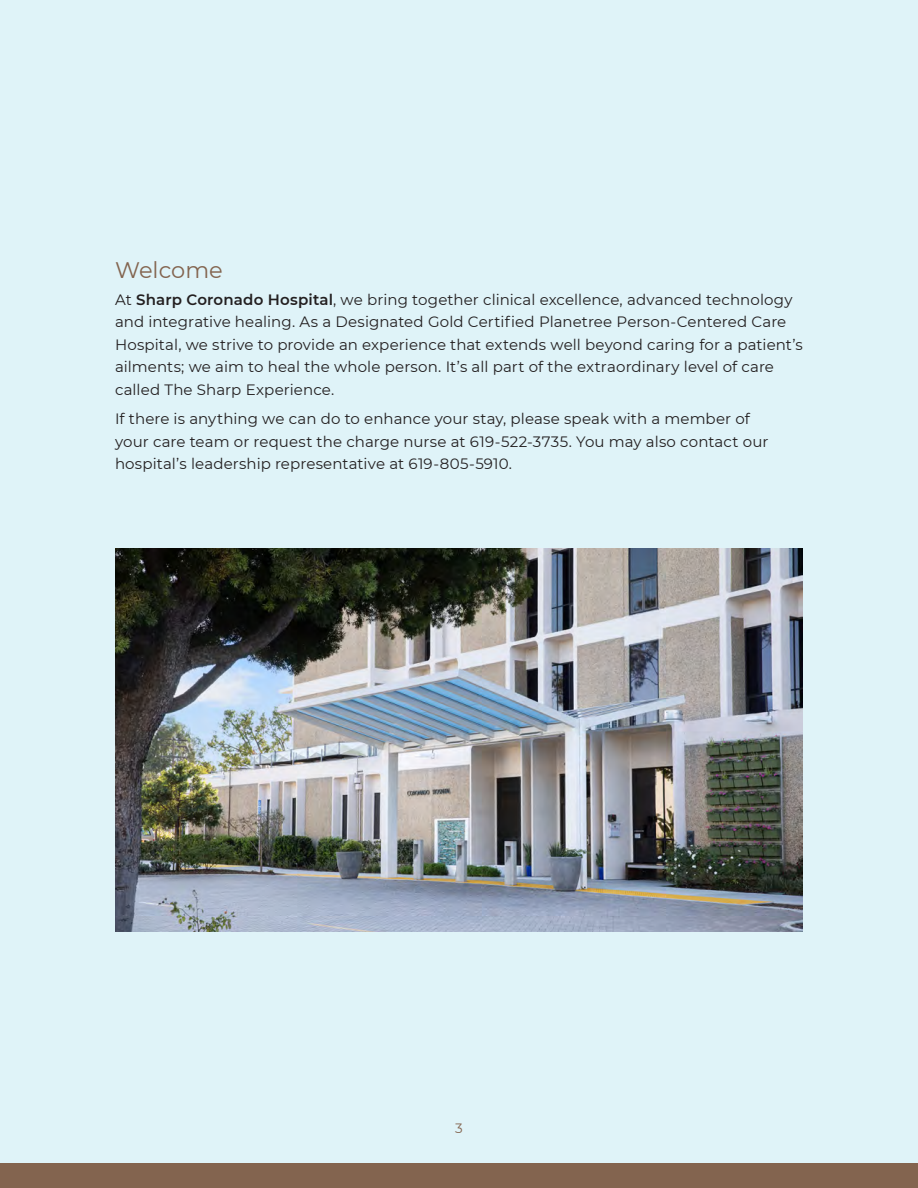
<style>
.page{position:relative;width:918px;height:1188px;background:#dff3f8}
.page>*{position:absolute;margin:0;border:0;box-sizing:border-box;transform-origin:0 0}
.Section_header_NEW{font:22.5px "Montserrat";color:#83644f}
.Subhead{font:15px/22.5px "Montserrat";letter-spacing:.005em;color:#231f20}
.t1{font:13.5px "Montserrat";color:#83644f}
.s1{font-weight:600}
</style>
<div class="page">
<img style="left:115px;top:549px;width:688px;height:383px">
<div style="left:0;top:1163px;width:918px;height:25px;background:#83644f"></div>
<p class="Section_header_NEW" style="left:115px;top:254px;width:109px">Welcome</p>
<p class="Subhead" style="left:115px;top:288px;width:689px">At <span class="s1">Sharp Coronado Hospital</span>, we bring together clinical excellence, advanced technology and integrative healing. As a Designated Gold Certified Planetree Person-Centered Care Hospital, we strive to provide an experience that extends well beyond caring for a patient’s ailments; we aim to heal the whole person. It’s all part of the extraordinary level of care called The Sharp Experience.</p>
<p class="Subhead" style="left:115px;top:407px;width:655px">If there is anything we can do to enhance your stay, please speak with a member of your care team or request the charge nurse at 619-522-3735. You may also contact our hospital’s leadership representative at 619-805-5910.</p>
<p class="t1" style="left:455px;top:1119px;width:9px">3</p>
</div>
